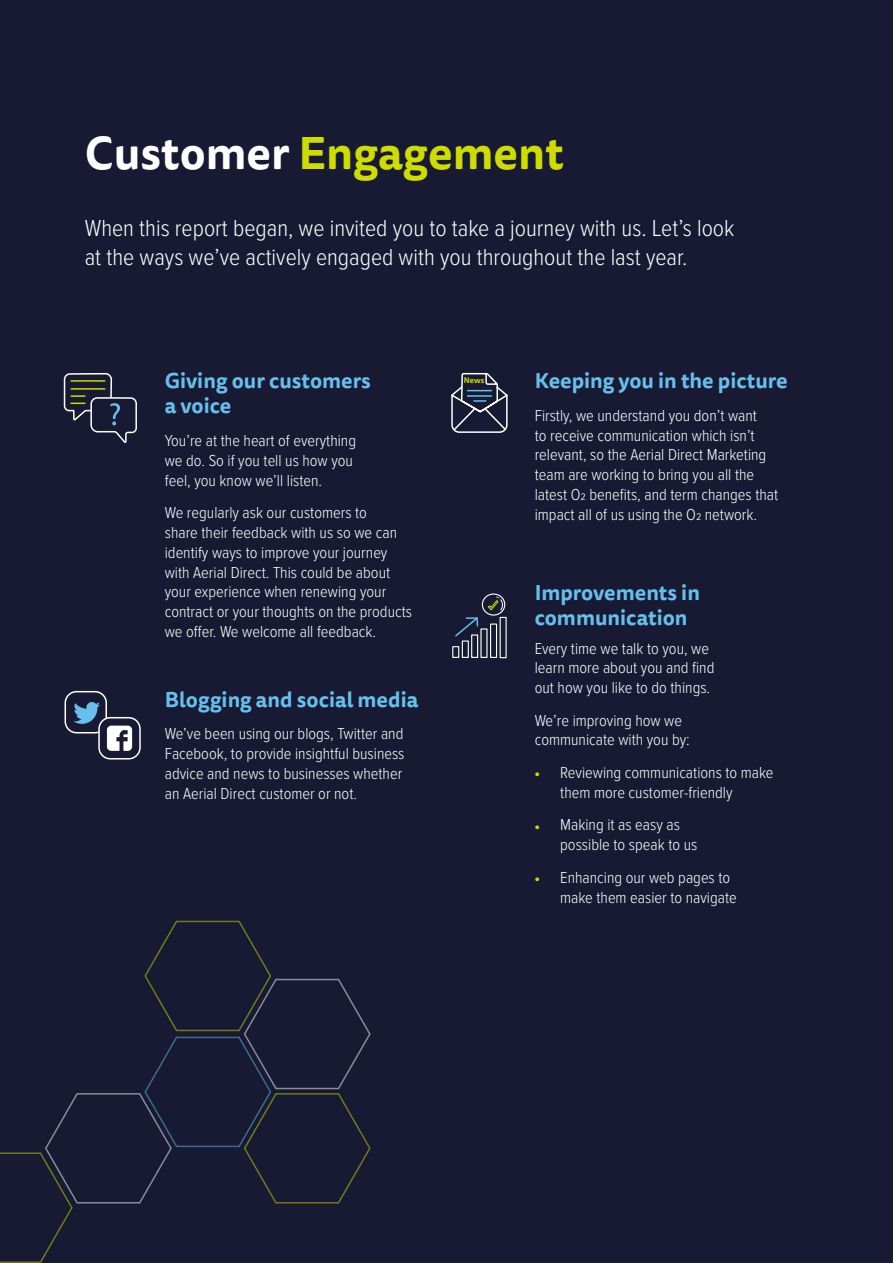
<style>
.page{position:relative;width:893px;height:1263px;background:#171a32}
.page>*{position:absolute;margin:0;border:0;box-sizing:border-box;transform-origin:0 0}
.Heading_1{font:700 45px "Tisa Sans Pro";color:#cedc00}
.Pull-out{font:300 24px/28.8px "Proxima Nova Cond";color:#fff}
.Heading_2__compact{font:700 21px/25.2px "Tisa Sans Pro";color:#66bfec}
.Heading_2{font:700 21px/25.2px "Tisa Sans Pro";color:#66bfec}
.t1{font:300 16.5px/19.8px "Proxima Nova Cond";color:#fff}
.t2{font:700 7.8px "Tisa Sans Pro";color:#cedc00}
.s1{color:#fff}
.s2{font-family:"Myriad Pro";font-weight:400;font-size:18px;color:#cedc00}
</style>
<div class="page">
<svg style="left:63px;top:372px;width:74px;height:71px"></svg>
<div style="left:65px;top:691px;width:42px;height:42px;border:2px solid #fff;border-radius:11px"></div>
<svg style="left:74px;top:702px;width:26px;height:22px"></svg>
<div style="left:99px;top:718px;width:41px;height:41px;background:#171a32;border-radius:11px"></div>
<div style="left:98px;top:717px;width:43px;height:42px;border:2px solid #fff;border-radius:11px"></div>
<svg style="left:107px;top:726px;width:25px;height:25px"></svg>
<svg style="left:451px;top:372px;width:57px;height:61px"></svg>
<svg style="left:452px;top:593px;width:55px;height:66px"></svg>
<svg style="left:0;top:920px;width:371px;height:343px"></svg>
<p class="Heading_1" style="left:85px;top:120px;width:480px"><span class="s1">Customer</span> Engagement</p>
<p class="Pull-out" style="left:85px;top:213px;width:651px">When this report began, we invited you to take a journey with us. Let’s look at the ways we’ve actively engaged with you throughout the last year.</p>
<p class="Heading_2" style="left:165px;top:368px;width:208px">Giving our customers a voice</p>
<p class="t1" style="left:165px;top:430px;width:193px">You’re at the heart of everything we do. So if you tell us how you feel, you know we’ll listen.</p>
<p class="t1" style="left:165px;top:502px;width:249px">We regularly ask our customers to<br>share their feedback with us so we can identify ways to improve your journey with Aerial Direct. This could be about your experience when renewing your contract or your thoughts on the products we offer. We welcome all feedback.</p>
<p class="Heading_2__compact" style="left:165px;top:687px;width:255px">Blogging and social media</p>
<p class="t1" style="left:165px;top:723px;width:241px">We’ve been using our blogs, Twitter and Facebook, to provide insightful business advice and news to businesses whether an Aerial Direct customer or not.</p>
<p class="t2" style="left:464px;top:374px;width:22px">News</p>
<p class="Heading_2" style="left:535px;top:368px;width:254px">Keeping you in the picture</p>
<p class="t1" style="left:535px;top:405px;width:245px">Firstly, we understand you don’t want<br>to receive communication which isn’t relevant, so the Aerial Direct Marketing team are working to bring you all the latest O2 benefits, and term changes that impact all of us using the O2 network.</p>
<p class="Heading_2__compact" style="left:535px;top:580px;width:167px">Improvements in communication</p>
<p class="t1" style="left:535px;top:637px;width:181px">Every time we talk to you, we learn more about you and find out how you like to do things.</p>
<p class="t1" style="left:535px;top:709px;width:157px">We’re improving how we communicate with you by:</p>
<p class="t1" style="left:560px;top:762px;width:215px;text-indent:-26px"><span class="s2">•</span> Reviewing communications to make them more customer-friendly</p>
<p class="t1" style="left:560px;top:814px;width:139px;text-indent:-26px"><span class="s2">•</span> Making it as easy as possible to speak to us</p>
<p class="t1" style="left:560px;top:866px;width:178px;text-indent:-26px"><span class="s2">•</span> Enhancing our web pages to make them easier to navigate</p>
</div>
